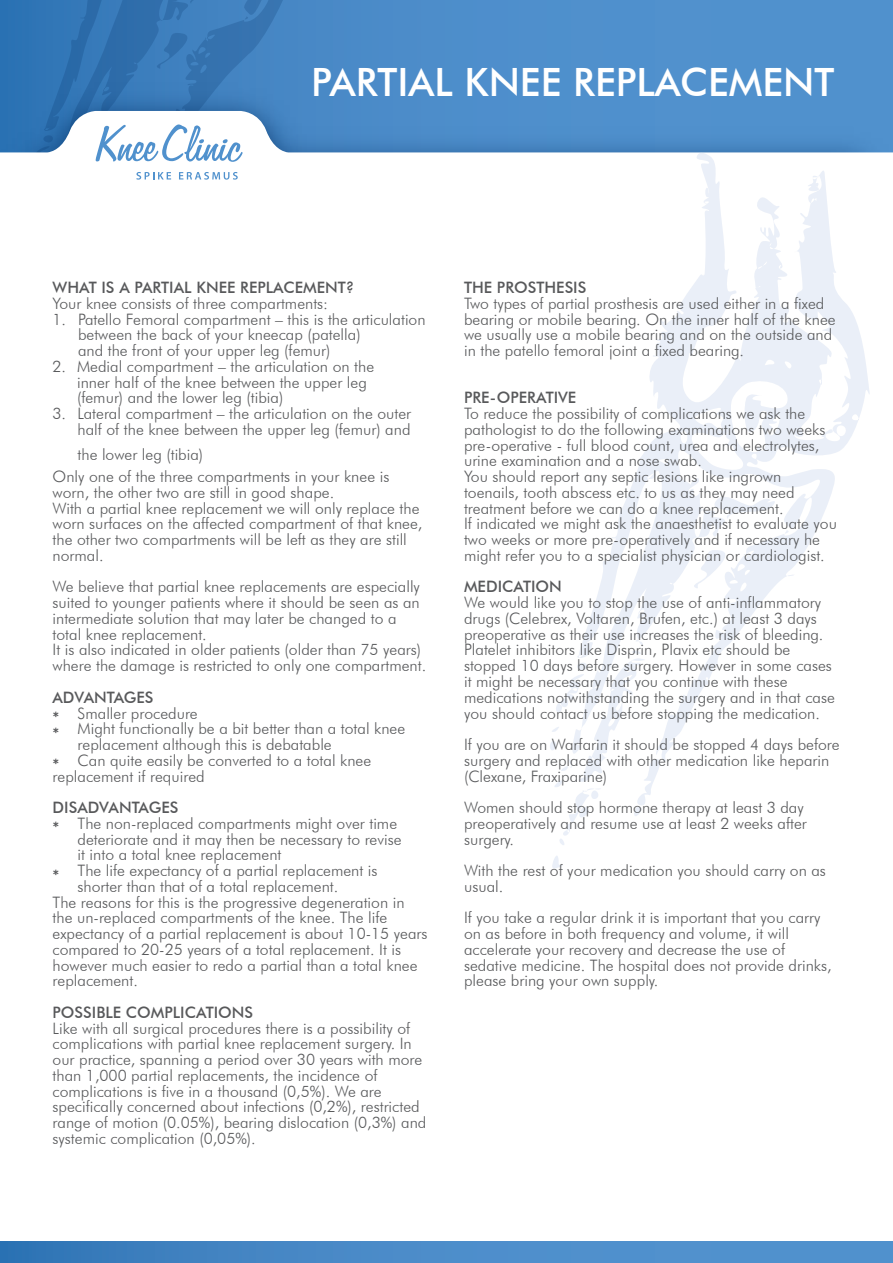
<style>
.page{position:relative;width:893px;height:1263px;background:#fff}
.page>*{position:absolute;margin:0;border:0;box-sizing:border-box;transform-origin:0 0}
.t1{font:500 39px "Futura BT";color:#fff}
.t2{font:300 15.75px/15.8px "Futura BT";color:#58595b}
.t3{font:500 15.75px "Futura BT";color:#58595b}
.s1{font-weight:500}
</style>
<div class="page">
<div style="left:0;top:0;width:893px;height:109px;background:#4f90cd"></div>
<svg style="left:15px;top:0;width:312px;height:65px"></svg>
<img style="left:0;top:65px;width:345px;height:44px">
<svg style="left:0;top:111px;width:893px;height:69px"></svg>
<svg style="left:548px;top:151px;width:323px;height:718px"></svg>
<div style="left:0;top:1241px;width:893px;height:22px;background:linear-gradient(to right,#387bba,#5898d3)"></div>
<svg style="left:136px;top:172px;width:35px;height:8px"></svg>
<svg style="left:179px;top:172px;width:59px;height:8px"></svg>
<svg style="left:96px;top:124px;width:147px;height:38px"></svg>
<h1 class="t1" style="left:311px;top:59px;width:525px">PARTIAL KNEE REPLACEMENT</h1>
<p class="t3" style="left:53px;top:278px;width:303px">WHAT IS A PARTIAL KNEE REPLACEMENT?</p>
<p class="t2" style="left:53px;top:295px;width:277px">Your knee consists of three compartments:</p>
<p class="t2" style="left:78px;top:311px;width:349px;text-indent:-25px">1. Patello Femoral compartment – this is the articulation between the back of your kneecap (patella)<br>and the front of your upper leg (femur)</p>
<p class="t2" style="left:77px;top:358px;width:299px;text-indent:-25px">2. Medial compartment – the articulation on the inner half of the knee between the upper leg (femur) and the lower leg (tibia)</p>
<p class="t2" style="left:53px;top:406px;width:360px;text-align:right">3. Lateral compartment – the articulation on the outer half of the knee between the upper leg (femur) and</p>
<p class="t2" style="left:53px;top:443px;width:338px;line-height:22.5px;text-indent:25px">the lower leg (tibia)<br>Only one of the three compartments in your knee is</p>
<p class="t2" style="left:53px;top:484px;width:371px">worn, the other two are still in good shape.<br>With a partial knee replacement we will only replace the worn surfaces on the affected compartment of that knee, the other two compartments will be left as they are still normal.</p>
<p class="t2" style="left:53px;top:579px;width:375px">We believe that partial knee replacements are especially suited to younger patients where it should be seen as an intermediate solution that may later be changed to a total knee replacement.<br>It is also indicated in older patients (older than 75 years) where the damage is restricted to only one compartment.</p>
<p class="t3" style="left:53px;top:687px;width:103px">ADVANTAGES</p>
<p class="t2" style="left:53px;top:705px;width:147px"><span class="s1">*</span> Smaller procedure</p>
<p class="t2" style="left:53px;top:721px;width:354px"><span class="s1">*</span> Might functionally be a bit better than a total knee</p>
<p class="t2" style="left:78px;top:736px;width:256px">replacement although this is debatable</p>
<p class="t2" style="left:53px;top:752px;width:320px"><span class="s1">*</span> Can quite easily be converted to a total knee</p>
<p class="t2" style="left:53px;top:768px;width:154px">replacement if required</p>
<p class="t3" style="left:53px;top:798px;width:127px">DISADVANTAGES</p>
<p class="t2" style="left:53px;top:815px;width:346px"><span class="s1">*</span> The non-replaced compartments might over time</p>
<p class="t2" style="left:78px;top:831px;width:326px">deteriorate and it may then be necessary to revise</p>
<p class="t2" style="left:78px;top:847px;width:205px">it into a total knee replacement</p>
<p class="t2" style="left:53px;top:862px;width:327px"><span class="s1">*</span> The life expectancy of a partial replacement is</p>
<p class="t2" style="left:78px;top:878px;width:262px">shorter than that of a total replacement.</p>
<p class="t2" style="left:53px;top:894px;width:353px">The reasons for this is the progressive degeneration in</p>
<p class="t2" style="left:53px;top:910px;width:336px">the un-replaced compartments of the knee. The life</p>
<p class="t2" style="left:53px;top:925px;width:377px">expectancy of a partial replacement is about 10-15 years</p>
<p class="t2" style="left:53px;top:941px;width:350px">compared to 20-25 years of a total replacement. It is</p>
<p class="t2" style="left:53px;top:957px;width:366px">however much easier to redo a partial than a total knee</p>
<p class="t2" style="left:53px;top:973px;width:87px">replacement.</p>
<p class="t3" style="left:53px;top:1002px;width:202px">POSSIBLE COMPLICATIONS</p>
<p class="t2" style="left:53px;top:1020px;width:375px">Like with all surgical procedures there is a possibility of complications with partial knee replacement surgery. In our practice, spanning a period over 30 years with more than 1,000 partial replacements, the incidence of complications is five in a thousand (0,5%). We are specifically concerned about infections (0,2%), restricted range of motion (0.05%), bearing dislocation (0,3%) and systemic complication (0,05%).</p>
<p class="t3" style="left:464px;top:278px;width:124px">THE PROSTHESIS</p>
<p class="t2" style="left:464px;top:295px;width:373px">Two types of partial prosthesis are used either in a fixed bearing or mobile bearing. On the inner half of the knee we usually use a mobile bearing and on the outside and in the patello femoral joint a fixed bearing.</p>
<p class="t3" style="left:464px;top:388px;width:114px">PRE-OPERATIVE</p>
<p class="t2" style="left:464px;top:406px;width:374px">To reduce the possibility of complications we ask the pathologist to do the following examinations two weeks pre-operative - full blood count, urea and electrolytes, urine examination and a nose swab.<br>You should report any septic lesions like ingrown toenails, tooth abscess etc. to us as they may need treatment before we can do a knee replacement.<br>If indicated we might ask the anaesthetist to evaluate you two weeks or more pre-operatively and if necessary he might refer you to a specialist physician or cardiologist.</p>
<p class="t3" style="left:464px;top:577px;width:99px">MEDICATION</p>
<p class="t2" style="left:464px;top:595px;width:372px">We would like you to stop the use of anti-inflammatory drugs (Celebrex, Voltaren, Brufen, etc.) at least 3 days preoperative as their use increases the risk of bleeding.<br>Platelet inhibitors like Disprin, Plavix etc should be stopped 10 days before surgery. However in some cases it might be necessary that you continue with these medications notwithstanding the surgery and in that case you should contact us before stopping the medication.</p>
<p class="t2" style="left:464px;top:736px;width:377px">If you are on Warfarin it should be stopped 4 days before surgery and replaced with other medication like heparin (Clexane, Fraxiparine)</p>
<p class="t2" style="left:464px;top:799px;width:344px">Women should stop hormone therapy at least 3 day preoperatively and resume use at least 2 weeks after surgery.</p>
<p class="t2" style="left:464px;top:862px;width:363px">With the rest of your medication you should carry on as usual.</p>
<p class="t2" style="left:464px;top:910px;width:369px">If you take a regular drink it is important that you carry on as before in both frequency and volume, it will accelerate your recovery and decrease the use of sedative medicine. The hospital does not provide drinks, please bring your own supply.</p>
</div>
